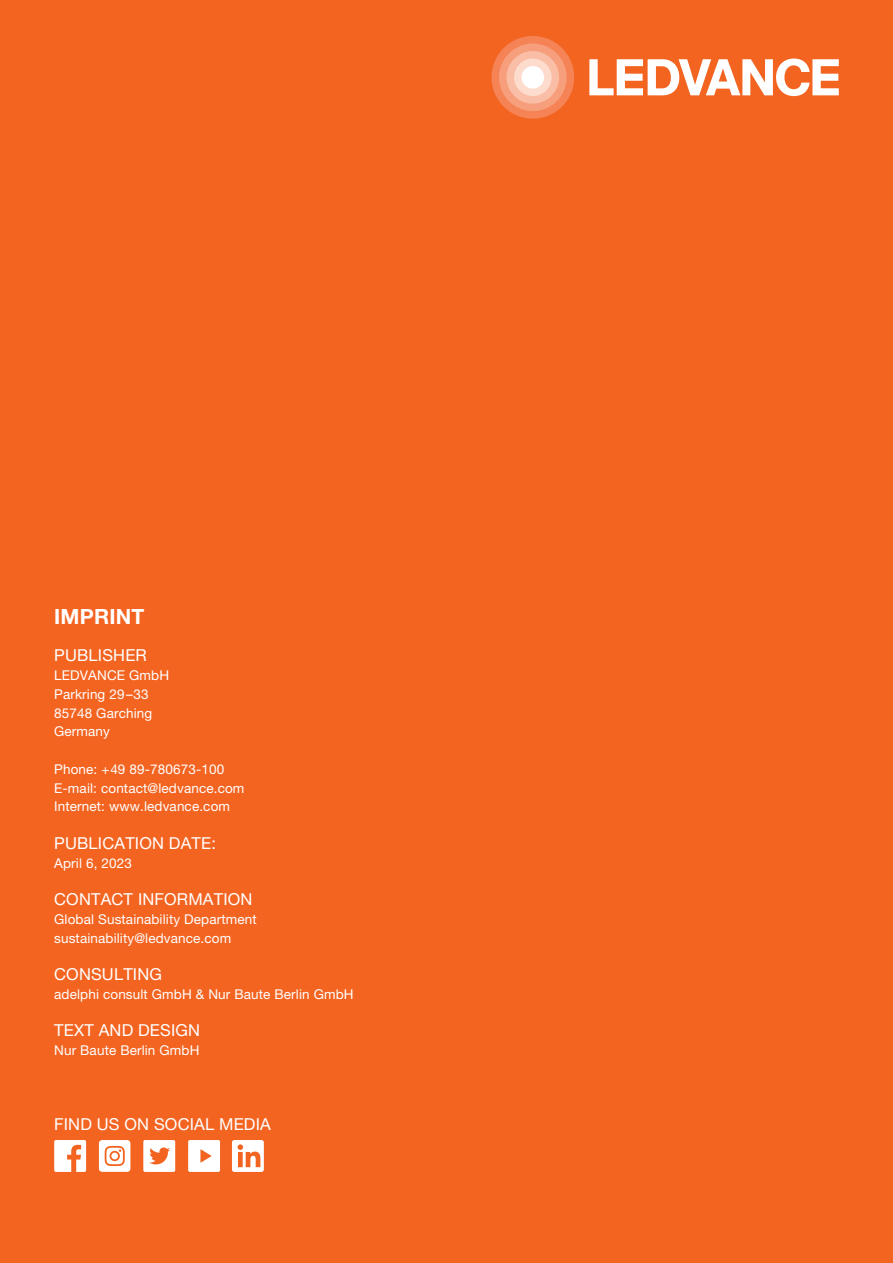
<style>
.page{position:relative;width:893px;height:1263px;background:#f36421}
.page>*{position:absolute;margin:0;border:0;box-sizing:border-box;transform-origin:0 0}
.Headline_Fließtext_g{font:700 21px "Helvetica Neue LT Pro";letter-spacing:.01em;color:#fff}
.Subheadline_Fließtex{font:16.5px "Helvetica Neue LT Pro";letter-spacing:.01em;color:#fff}
.Fließtext_9_pt{font:13.5px "Helvetica Neue LT Pro";letter-spacing:.01em;color:#fff}
</style>
<div class="page">
<div style="left:232px;top:1140px;width:32px;height:32px;background:#fff;border-radius:2px"></div>
<svg style="left:238px;top:1144px;width:22px;height:23px"></svg>
<svg style="left:143px;top:1140px;width:32px;height:32px"></svg>
<div style="left:54px;top:1140px;width:32px;height:32px;background:#fff;border-radius:2px"></div>
<svg style="left:67px;top:1145px;width:14px;height:27px"></svg>
<svg style="left:99px;top:1140px;width:32px;height:32px"></svg>
<svg style="left:188px;top:1140px;width:32px;height:32px"></svg>
<svg style="left:589px;top:59px;width:250px;height:37px"></svg>
<div style="left:491px;top:36px;width:83px;height:83px;background:#f58355;border-radius:50%"></div>
<div style="left:499px;top:43px;width:68px;height:68px;background:#f79f7c;border-radius:50%"></div>
<div style="left:506px;top:51px;width:53px;height:53px;background:#fabda6;border-radius:50%"></div>
<div style="left:514px;top:59px;width:38px;height:37px;background:#fddcce;border-radius:50%"></div>
<div style="left:522px;top:66px;width:22px;height:23px;background:#fff;border-radius:50%"></div>
<p class="Headline_Fließtext_g" style="left:54px;top:603px;width:92px">IMPRINT</p>
<p class="Subheadline_Fließtex" style="left:54px;top:646px;width:94px">PUBLISHER</p>
<p class="Fließtext_9_pt" style="left:54px;top:667px;width:116px">LEDVANCE GmbH</p>
<p class="Fließtext_9_pt" style="left:54px;top:686px;width:96px">Parkring 29–33</p>
<p class="Fließtext_9_pt" style="left:54px;top:705px;width:100px">85748 Garching</p>
<p class="Fließtext_9_pt" style="left:54px;top:723px;width:57px">Germany</p>
<p class="Fließtext_9_pt" style="left:54px;top:761px;width:171px">Phone: +49 89-780673-100</p>
<p class="Fließtext_9_pt" style="left:54px;top:780px;width:192px">E-mail: contact@ledvance.com</p>
<p class="Fließtext_9_pt" style="left:54px;top:798px;width:177px">Internet: www.ledvance.com</p>
<p class="Subheadline_Fließtex" style="left:54px;top:833px;width:163px">PUBLICATION DATE:</p>
<p class="Fließtext_9_pt" style="left:54px;top:855px;width:79px">April 6, 2023</p>
<p class="Subheadline_Fließtex" style="left:54px;top:889px;width:200px">CONTACT INFORMATION</p>
<p class="Fließtext_9_pt" style="left:54px;top:911px;width:204px">Global Sustainability Department</p>
<p class="Fließtext_9_pt" style="left:54px;top:930px;width:179px">sustainability@ledvance.com</p>
<p class="Subheadline_Fließtex" style="left:54px;top:964px;width:109px">CONSULTING</p>
<p class="Fließtext_9_pt" style="left:54px;top:986px;width:301px">adelphi consult GmbH &amp; Nur Baute Berlin GmbH</p>
<p class="Subheadline_Fließtex" style="left:54px;top:1021px;width:147px">TEXT AND DESIGN</p>
<p class="Fließtext_9_pt" style="left:54px;top:1042px;width:147px">Nur Baute Berlin GmbH</p>
<p class="Subheadline_Fließtex" style="left:54px;top:1114px;width:218px">FIND US ON SOCIAL MEDIA</p>
</div>
